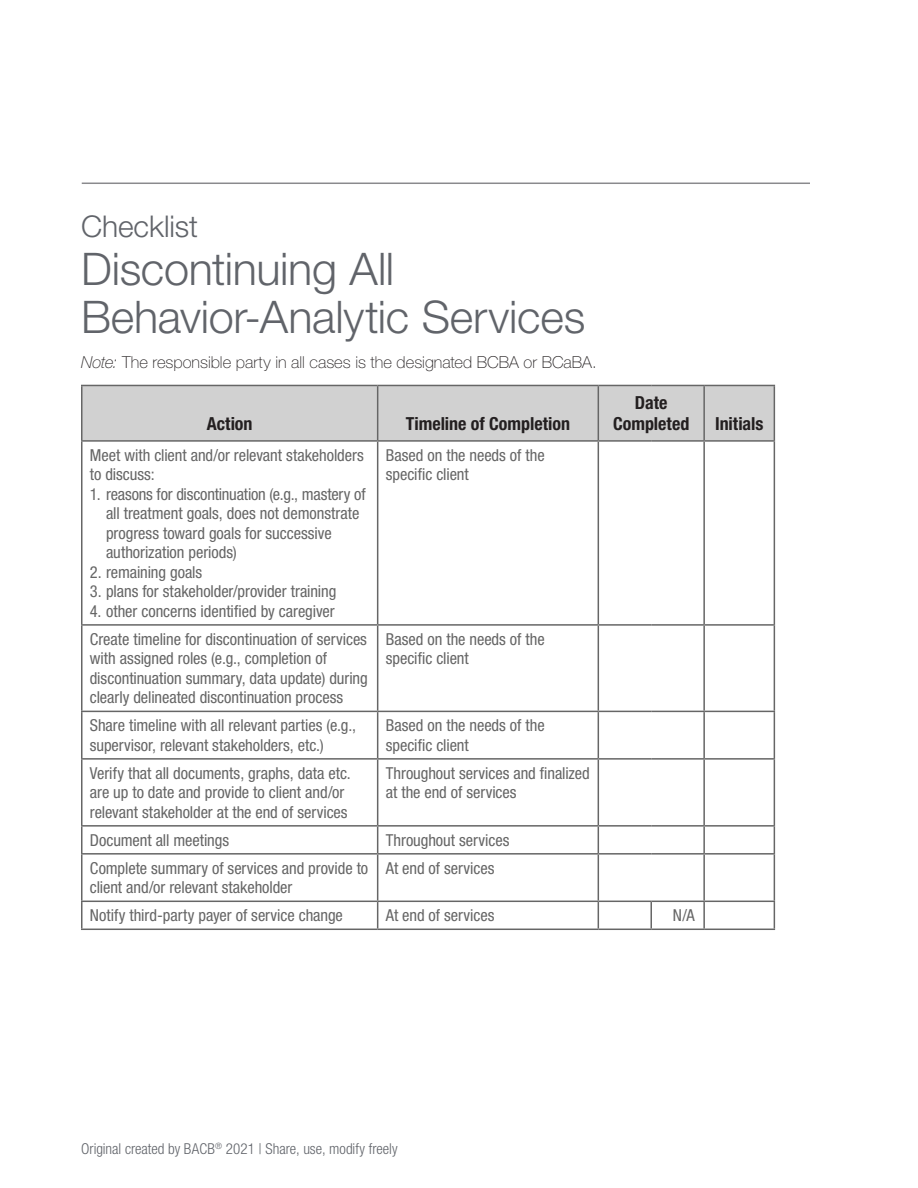
<style>
.page{position:relative;width:918px;height:1188px;background:#fff}
.page>*{position:absolute;margin:0;border:0;box-sizing:border-box;transform-origin:0 0}
.R-Title{font:300 45px/48px "Helvetica Neue LT Std";letter-spacing:-.005em;color:#61646a}
.R-Checklist{font:300 30px "Helvetica Neue LT Std";letter-spacing:-.005em;color:#61646a}
.R-Table_head{font:700 condensed 18px/21px "Helvetica Neue LT Std";color:#231f20;text-align:center}
.R-Table_text{font:condensed 16.5px/19.5px "Helvetica Neue LT Std";letter-spacing:-.005em;color:#666}
.Resource_body_text{font:100 16.5px "Helvetica Neue LT Std";color:#231f20}
.t1{font:300 condensed 15px "Helvetica Neue LT Std";color:#61646a}
.s1{font-style:italic}
</style>
<div class="page">
<hr style="left:82px;top:183px;width:728px;height:1px;background:#8a8a8d">
<div style="left:82px;top:386px;width:692px;height:54px;background:#d1d1d1"></div>
<svg style="left:82px;top:442px;width:692px;height:487px"></svg>
<hr style="left:377px;top:386px;width:1px;height:54px;background:#666">
<hr style="left:774px;top:386px;width:1px;height:54px;background:#666">
<hr style="left:377px;top:442px;width:1px;height:182px;background:#666">
<hr style="left:774px;top:442px;width:1px;height:182px;background:#666">
<hr style="left:81px;top:624px;width:297px;height:2px;background:#666">
<hr style="left:378px;top:624px;width:220px;height:2px;background:#666">
<hr style="left:377px;top:626px;width:1px;height:85px;background:#666">
<hr style="left:774px;top:626px;width:1px;height:85px;background:#666">
<hr style="left:81px;top:711px;width:297px;height:1px;background:#666">
<hr style="left:378px;top:711px;width:220px;height:1px;background:#666">
<hr style="left:377px;top:712px;width:1px;height:46px;background:#666">
<hr style="left:774px;top:712px;width:1px;height:46px;background:#666">
<hr style="left:81px;top:758px;width:297px;height:2px;background:#666">
<hr style="left:378px;top:758px;width:220px;height:2px;background:#666">
<hr style="left:377px;top:760px;width:1px;height:65px;background:#666">
<hr style="left:774px;top:760px;width:1px;height:65px;background:#666">
<hr style="left:81px;top:825px;width:297px;height:2px;background:#666">
<hr style="left:378px;top:825px;width:220px;height:2px;background:#666">
<svg style="left:377px;top:827px;width:1px;height:26px"></svg>
<svg style="left:774px;top:827px;width:1px;height:26px"></svg>
<hr style="left:81px;top:853px;width:297px;height:2px;background:#666">
<hr style="left:378px;top:853px;width:220px;height:2px;background:#666">
<hr style="left:377px;top:855px;width:1px;height:46px;background:#666">
<hr style="left:774px;top:855px;width:1px;height:46px;background:#666">
<hr style="left:81px;top:901px;width:297px;height:1px;background:#666">
<hr style="left:378px;top:901px;width:220px;height:1px;background:#666">
<svg style="left:377px;top:902px;width:1px;height:27px"></svg>
<svg style="left:598px;top:902px;width:1px;height:27px"></svg>
<hr style="left:650px;top:902px;width:2px;height:27px;background:#666">
<hr style="left:81px;top:385px;width:297px;height:1px;background:#666">
<hr style="left:81px;top:386px;width:1px;height:54px;background:#666">
<hr style="left:378px;top:385px;width:220px;height:1px;background:#666">
<hr style="left:81px;top:440px;width:297px;height:2px;background:#666">
<hr style="left:81px;top:442px;width:1px;height:182px;background:#666">
<hr style="left:378px;top:440px;width:220px;height:2px;background:#666">
<hr style="left:81px;top:626px;width:1px;height:85px;background:#666">
<hr style="left:81px;top:712px;width:1px;height:46px;background:#666">
<hr style="left:81px;top:760px;width:1px;height:65px;background:#666">
<svg style="left:81px;top:827px;width:1px;height:26px"></svg>
<hr style="left:81px;top:855px;width:1px;height:46px;background:#666">
<svg style="left:81px;top:902px;width:1px;height:27px"></svg>
<hr style="left:81px;top:929px;width:297px;height:1px;background:#666">
<hr style="left:378px;top:929px;width:220px;height:1px;background:#666">
<hr style="left:598px;top:929px;width:53px;height:1px;background:#666">
<hr style="left:651px;top:929px;width:53px;height:1px;background:#666">
<hr style="left:704px;top:385px;width:71px;height:1px;background:#666">
<hr style="left:598px;top:385px;width:53px;height:1px;background:#666">
<hr style="left:598px;top:386px;width:1px;height:54px;background:#666">
<hr style="left:651px;top:385px;width:53px;height:1px;background:#666">
<hr style="left:703px;top:386px;width:2px;height:54px;background:#666">
<hr style="left:598px;top:440px;width:53px;height:2px;background:#666">
<hr style="left:598px;top:442px;width:1px;height:182px;background:#666">
<hr style="left:651px;top:440px;width:53px;height:2px;background:#666">
<hr style="left:598px;top:624px;width:53px;height:2px;background:#666">
<hr style="left:598px;top:626px;width:1px;height:85px;background:#666">
<hr style="left:651px;top:624px;width:53px;height:2px;background:#666">
<hr style="left:598px;top:711px;width:53px;height:1px;background:#666">
<hr style="left:598px;top:712px;width:1px;height:46px;background:#666">
<hr style="left:651px;top:711px;width:53px;height:1px;background:#666">
<hr style="left:598px;top:758px;width:53px;height:2px;background:#666">
<hr style="left:598px;top:760px;width:1px;height:65px;background:#666">
<hr style="left:651px;top:758px;width:53px;height:2px;background:#666">
<hr style="left:598px;top:825px;width:53px;height:2px;background:#666">
<svg style="left:598px;top:827px;width:1px;height:26px"></svg>
<hr style="left:651px;top:825px;width:53px;height:2px;background:#666">
<hr style="left:598px;top:853px;width:53px;height:2px;background:#666">
<hr style="left:598px;top:855px;width:1px;height:46px;background:#666">
<hr style="left:651px;top:853px;width:53px;height:2px;background:#666">
<hr style="left:598px;top:901px;width:53px;height:1px;background:#666">
<hr style="left:651px;top:901px;width:53px;height:1px;background:#666">
<hr style="left:704px;top:440px;width:71px;height:2px;background:#666">
<hr style="left:703px;top:442px;width:2px;height:182px;background:#666">
<hr style="left:704px;top:624px;width:71px;height:2px;background:#666">
<hr style="left:703px;top:626px;width:2px;height:85px;background:#666">
<hr style="left:704px;top:711px;width:71px;height:1px;background:#666">
<hr style="left:703px;top:712px;width:2px;height:46px;background:#666">
<hr style="left:704px;top:758px;width:71px;height:2px;background:#666">
<hr style="left:703px;top:760px;width:2px;height:65px;background:#666">
<hr style="left:704px;top:825px;width:71px;height:2px;background:#666">
<hr style="left:703px;top:827px;width:2px;height:26px;background:#666">
<hr style="left:704px;top:853px;width:71px;height:2px;background:#666">
<hr style="left:703px;top:855px;width:2px;height:46px;background:#666">
<hr style="left:704px;top:901px;width:71px;height:1px;background:#666">
<hr style="left:703px;top:902px;width:2px;height:27px;background:#666">
<svg style="left:774px;top:902px;width:1px;height:27px"></svg>
<hr style="left:704px;top:929px;width:71px;height:1px;background:#666">
<p class="R-Checklist" style="left:81px;top:208px;width:119px">Checklist</p>
<p class="R-Title" style="left:81px;top:244px;width:506px">Discontinuing All<br>Behavior‑Analytic Services</p>
<p class="Resource_body_text" style="left:81px;top:353px;width:517px"><span class="s1">Note:</span> The responsible party in all cases is the designated BCBA or BCaBA.</p>
<p class="R-Table_head" style="left:207px;top:413px;width:47px">Action</p>
<p class="R-Table_head" style="left:406px;top:413px;width:166px">Timeline of Completion</p>
<p class="R-Table_text" style="left:90px;top:445px;width:275px">Meet with client and/or relevant stakeholders to discuss:</p>
<p class="R-Table_text" style="left:106px;top:484px;width:261px;text-indent:-16px">1. reasons for discontinuation (e.g., mastery of all treatment goals, does not demonstrate progress toward goals for successive authorization periods)</p>
<p class="R-Table_text" style="left:90px;top:562px;width:114px">2. remaining goals</p>
<p class="R-Table_text" style="left:90px;top:582px;width:248px">3. plans for stakeholder/provider training</p>
<p class="R-Table_text" style="left:90px;top:601px;width:246px">4. other concerns identified by caregiver</p>
<p class="R-Table_text" style="left:386px;top:445px;width:160px">Based on the needs of the specific client</p>
<p class="R-Table_head" style="left:613px;top:392px;width:78px">Date<br>Completed</p>
<p class="R-Table_text" style="left:90px;top:629px;width:279px">Create timeline for discontinuation of services with assigned roles (e.g., completion of discontinuation summary, data update) during clearly delineated discontinuation process</p>
<p class="R-Table_text" style="left:386px;top:629px;width:160px">Based on the needs of the specific client</p>
<p class="R-Table_text" style="left:90px;top:716px;width:268px">Share timeline with all relevant parties (e.g., supervisor, relevant stakeholders, etc.)</p>
<p class="R-Table_text" style="left:386px;top:716px;width:160px">Based on the needs of the specific client</p>
<p class="R-Table_text" style="left:90px;top:763px;width:263px">Verify that all documents, graphs, data etc. are up to date and provide to client and/or relevant stakeholder at the end of services</p>
<p class="R-Table_text" style="left:386px;top:763px;width:205px">Throughout services and finalized at the end of services</p>
<p class="R-Table_text" style="left:90px;top:830px;width:141px">Document all meetings</p>
<p class="R-Table_text" style="left:386px;top:830px;width:125px">Throughout services</p>
<p class="R-Table_text" style="left:90px;top:858px;width:280px">Complete summary of services and provide to client and/or relevant stakeholder</p>
<p class="R-Table_text" style="left:386px;top:858px;width:110px">At end of services</p>
<p class="R-Table_text" style="left:90px;top:906px;width:255px">Notify third-party payer of service change</p>
<p class="R-Table_text" style="left:386px;top:906px;width:110px">At end of services</p>
<p class="R-Table_text" style="left:673px;top:906px;width:24px">N/A</p>
<p class="R-Table_head" style="left:715px;top:413px;width:50px">Initials</p>
<p class="t1" style="left:81px;top:1140px;width:318px">Original created by BACB<sup>®</sup> 2021 | Share, use, modify freely</p>
</div>
